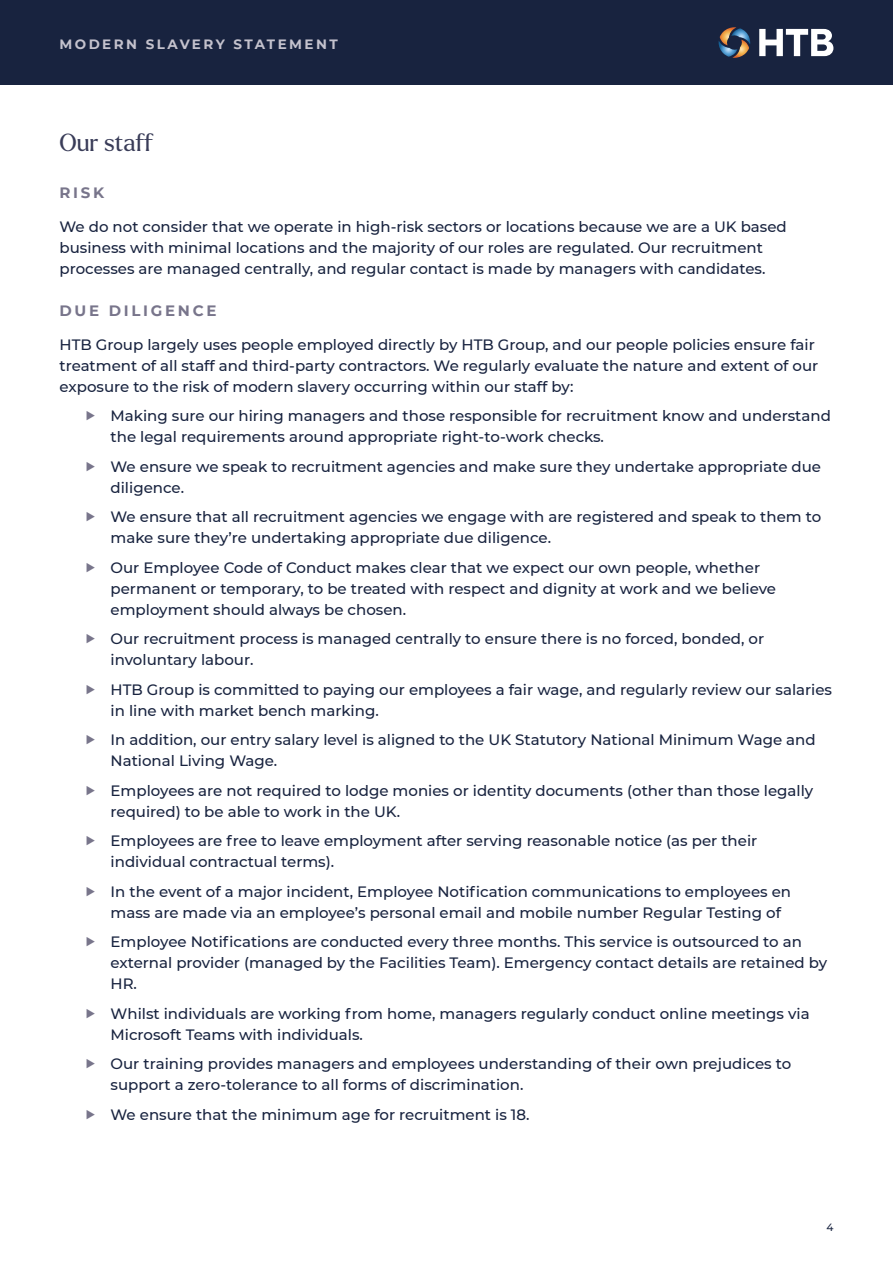
<style>
.page{position:relative;width:893px;height:1263px;background:#fff}
.page>*{position:absolute;margin:0;border:0;box-sizing:border-box;transform-origin:0 0}
.t1{font:24px "Larken";color:#393c58}
.t2{font:500 15px/21px "Montserrat";color:#18233f}
.t3{font:700 15px "Montserrat";letter-spacing:.18em;color:#78758b}
.t4{font:700 13.5px "Montserrat";letter-spacing:.18em;color:#c4c2cd}
.t5{font:500 10.5px "Montserrat";color:#18233f}
</style>
<div class="page">
<div style="left:0;top:0;width:893px;height:85px;background:#18233f"></div>
<svg style="left:759px;top:29px;width:74px;height:27px"></svg>
<svg style="left:719px;top:27px;width:32px;height:31px"></svg>
<p class="t4" style="left:60px;top:35px;width:280px">MODERN SLAVERY STATEMENT</p>
<h1 class="t1" style="left:60px;top:127px;width:95px">Our staff</h1>
<p class="t3" style="left:60px;top:182px;width:46px">RISK</p>
<p class="t2" style="left:60px;top:215px;width:729px">We do not consider that we operate in high-risk sectors or locations because we are a UK based business with minimal locations and the majority of our roles are regulated. Our recruitment processes are managed centrally, and regular contact is made by managers with candidates.</p>
<p class="t3" style="left:60px;top:300px;width:159px">DUE DILIGENCE</p>
<p class="t2" style="left:60px;top:333px;width:760px">HTB Group largely uses people employed directly by HTB Group, and our people policies ensure fair treatment of all staff and third-party contractors. We regularly evaluate the nature and extent of our exposure to the risk of modern slavery occurring within our staff by:</p>
<p class="t2" style="left:111px;top:405px;width:722px">Making sure our hiring managers and those responsible for recruitment know and understand the legal requirements around appropriate right-to-work checks.</p>
<p class="t2" style="left:111px;top:455px;width:712px">We ensure we speak to recruitment agencies and make sure they undertake appropriate due diligence.</p>
<p class="t2" style="left:111px;top:506px;width:712px">We ensure that all recruitment agencies we engage with are registered and speak to them to make sure they’re undertaking appropriate due diligence.</p>
<p class="t2" style="left:111px;top:556px;width:667px">Our Employee Code of Conduct makes clear that we expect our own people, whether permanent or temporary, to be treated with respect and dignity at work and we believe employment should always be chosen.</p>
<p class="t2" style="left:111px;top:628px;width:655px">Our recruitment process is managed centrally to ensure there is no forced, bonded, or involuntary labour.</p>
<p class="t2" style="left:111px;top:678px;width:723px">HTB Group is committed to paying our employees a fair wage, and regularly review our salaries in line with market bench marking.</p>
<p class="t2" style="left:111px;top:729px;width:707px">In addition, our entry salary level is aligned to the UK Statutory National Minimum Wage and<br>National Living Wage.</p>
<p class="t2" style="left:111px;top:779px;width:704px">Employees are not required to lodge monies or identity documents (other than those legally required) to be able to work in the UK.</p>
<p class="t2" style="left:111px;top:830px;width:648px">Employees are free to leave employment after serving reasonable notice (as per their individual contractual terms).</p>
<p class="t2" style="left:111px;top:880px;width:682px">In the event of a major incident, Employee Notification communications to employees en mass are made via an employee’s personal email and mobile number Regular Testing of</p>
<p class="t2" style="left:111px;top:931px;width:718px">Employee Notifications are conducted every three months. This service is outsourced to an external provider (managed by the Facilities Team). Emergency contact details are retained by<br>HR.</p>
<p class="t2" style="left:111px;top:1002px;width:701px">Whilst individuals are working from home, managers regularly conduct online meetings via<br>Microsoft Teams with individuals.</p>
<p class="t2" style="left:111px;top:1053px;width:682px">Our training provides managers and employees understanding of their own prejudices to support a zero-tolerance to all forms of discrimination.</p>
<p class="t2" style="left:111px;top:1103px;width:421px">We ensure that the minimum age for recruitment is 18.</p>
<p class="t5" style="left:826px;top:1219px;width:9px">4</p>
</div>
